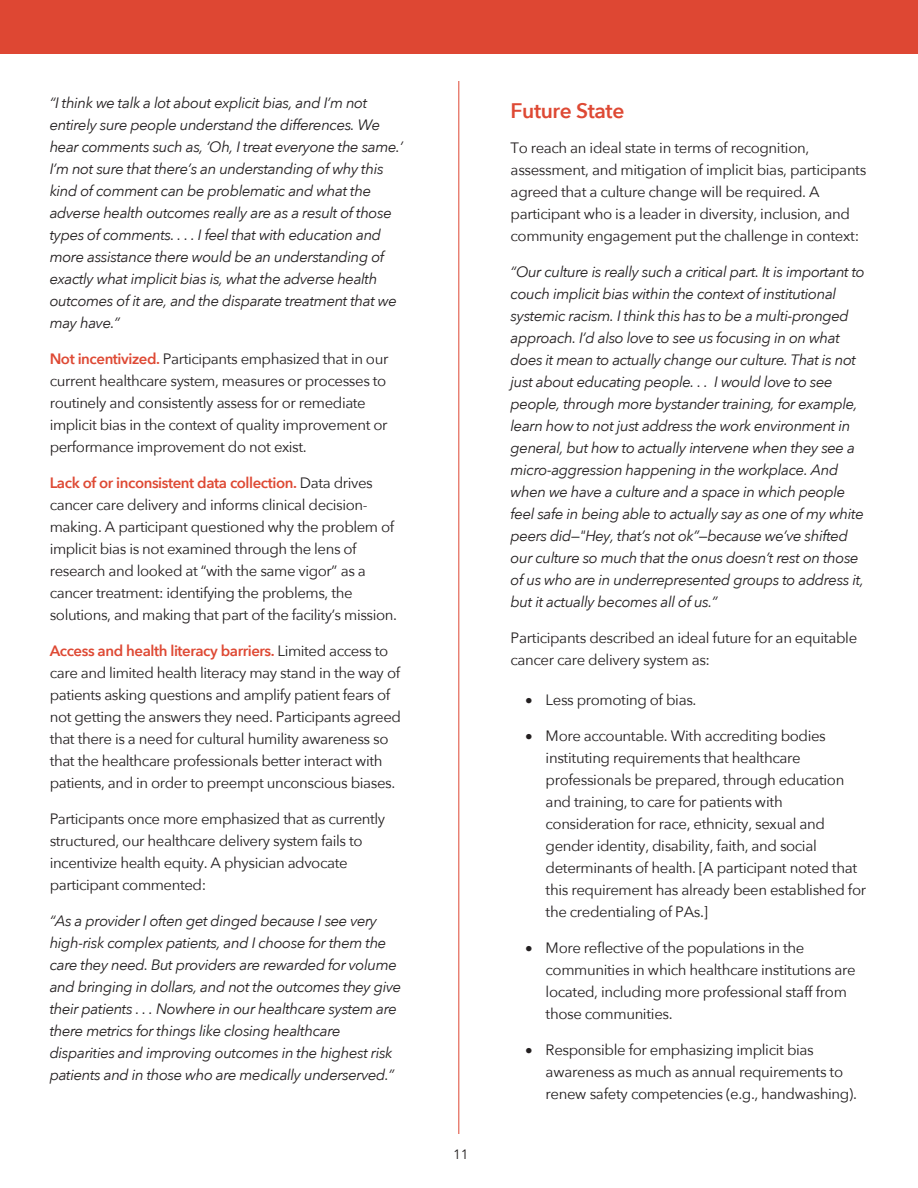
<style>
.page{position:relative;width:918px;height:1188px;background:#fff}
.page>*{position:absolute;margin:0;border:0;box-sizing:border-box;transform-origin:0 0}
.t1{font:600 21px "Avenir Next";letter-spacing:-.02em;color:#de4934}
.t2{font:15px/22px "Avenir Next";letter-spacing:-.03em;color:#231f20}
.t3{font:italic 15px/22px "Avenir Next";letter-spacing:-.03em;color:#231f20}
.t4{font:13.5px "Avenir Next";color:#231f20}
.s1{font-weight:600;color:#de4934}
</style>
<div class="page">
<div style="left:0;top:0;width:918px;height:54px;background:#de4733"></div>
<hr style="left:458px;top:81px;width:1px;height:1053px;background:#de4733">
<p class="t3" style="left:50px;top:91px;width:355px">“I think we talk a lot about explicit bias, and I’m not entirely sure people understand the differences. We hear comments such as, ‘Oh, I treat everyone the same.’ I’m not sure that there’s an understanding of why this kind of comment can be problematic and what the adverse health outcomes really are as a result of those types of comments. . . . I feel that with education and more assistance there would be an understanding of exactly what implicit bias is, what the adverse health outcomes of it are, and the disparate treatment that we may have.”</p>
<p class="t2" style="left:50px;top:347px;width:340px"><span class="s1">Not incentivized.</span> Participants emphasized that in our current healthcare system, measures or processes to routinely and consistently assess for or remediate implicit bias in the context of quality improvement or performance improvement do not exist.</p>
<p class="t2" style="left:50px;top:471px;width:349px"><span class="s1">Lack of or inconsistent data collection.</span> Data drives cancer care delivery and informs clinical decision&shy;making. A participant questioned why the problem of implicit bias is not examined through the lens of research and looked at “with the same vigor” as a cancer treatment: identifying the problems, the solutions, and making that part of the facility’s mission.</p>
<p class="t2" style="left:50px;top:639px;width:353px"><span class="s1">Access and health literacy barriers.</span> Limited access to care and limited health literacy may stand in the way of patients asking questions and amplify patient fears of not getting the answers they need. Participants agreed that there is a need for cultural humility awareness so that the healthcare professionals better interact with patients, and in order to preempt unconscious biases.</p>
<p class="t2" style="left:50px;top:807px;width:337px">Participants once more emphasized that as currently structured, our healthcare delivery system fails to incentivize health equity. A physician advocate participant commented:</p>
<p class="t3" style="left:50px;top:909px;width:353px">“As a provider I often get dinged because I see very high-risk complex patients, and I choose for them the care they need. But providers are rewarded for volume and bringing in dollars, and not the outcomes they give their patients . . . Nowhere in our healthcare system are there metrics for things like closing healthcare disparities and improving outcomes in the highest risk patients and in those who are medically underserved.”</p>
<p class="t4" style="left:453px;top:1142px;width:17px">11</p>
<h1 class="t1" style="left:511px;top:93px;width:115px">Future State</h1>
<p class="t2" style="left:511px;top:136px;width:357px">To reach an ideal state in terms of recognition, assessment, and mitigation of implicit bias, participants agreed that a culture change will be required. A participant who is a leader in diversity, inclusion, and community engagement put the challenge in context:</p>
<p class="t3" style="left:511px;top:260px;width:356px">“Our culture is really such a critical part. It is important to couch implicit bias within the context of institutional systemic racism. I think this has to be a multi-pronged approach. I’d also love to see us focusing in on what does it mean to actually change our culture. That is not just about educating people. . . I would love to see people, through more bystander training, for example, learn how to not just address the work environment in general, but how to actually intervene when they see a micro-aggression happening in the workplace. And when we have a culture and a space in which people feel safe in being able to actually say as one of my white peers did—"Hey, that’s not ok”—because we’ve shifted our culture so much that the onus doesn’t rest on those of us who are in underrepresented groups to address it, but it actually becomes all of us.”</p>
<p class="t2" style="left:511px;top:626px;width:348px">Participants described an ideal future for an equitable cancer care delivery system as:</p>
<p class="t2" style="left:526px;top:688px;width:172px">• Less promoting of bias.</p>
<p class="t2" style="left:546px;top:724px;width:322px;text-indent:-20px">• More accountable. With accrediting bodies instituting requirements that healthcare professionals be prepared, through education and training, to care for patients with consideration for race, ethnicity, sexual and gender identity, disability, faith, and social determinants of health. [A participant noted that this requirement has already been established for the credentialing of PAs.]</p>
<p class="t2" style="left:546px;top:936px;width:312px;text-indent:-20px">• More reflective of the populations in the communities in which healthcare institutions are located, including more professional staff from those communities.</p>
<p class="t2" style="left:546px;top:1038px;width:313px;text-indent:-20px">• Responsible for emphasizing implicit bias awareness as much as annual requirements to renew safety competencies (e.g., handwashing).</p>
</div>
